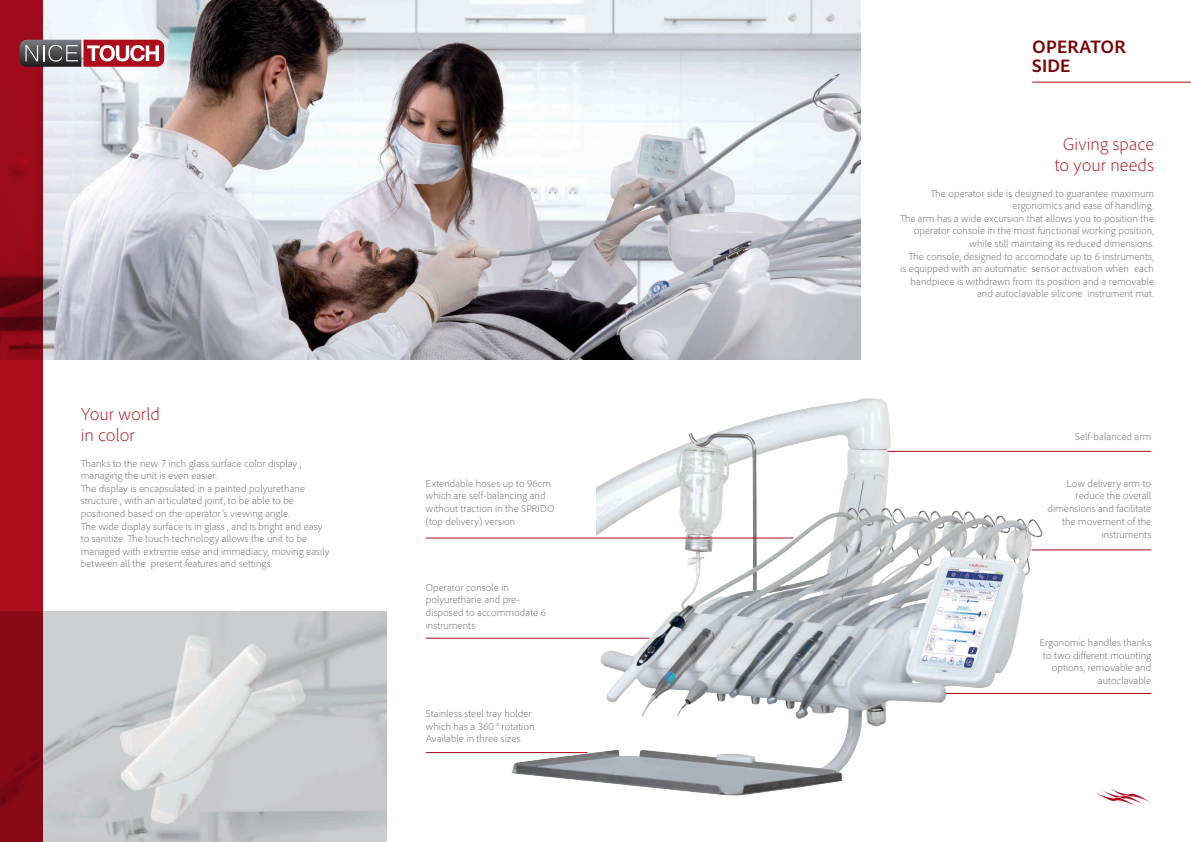
<style>
.page{position:relative;width:1191px;height:842px;background:#fff}
.page>*{position:absolute;margin:0;border:0;box-sizing:border-box;transform-origin:0 0}
.t1{font:700 19px/19px "Adobe Clean";letter-spacing:.005em;color:#7a0003}
.t2{font:300 18px "Adobe Clean";color:#ac0c1c}
.t3{font:300 10.5px/12.7px "Adobe Clean";color:#636366}
</style>
<div class="page">
<img style="left:499px;top:398px;width:546px;height:398px">
<div style="left:485px;top:382px;width:110px;height:243px;background:#fff"></div>
<img style="left:43px;top:612px;width:343px;height:230px">
<img style="left:43px;top:0;width:817px;height:359px">
<svg style="left:0;top:0;width:43px;height:842px;background:#960a18"></svg>
<svg style="left:20px;top:40px;width:144px;height:27px;background:#9a5861"></svg>
<hr style="left:1032px;top:82px;width:159px;height:1px;background:#ac0c1c">
<hr style="left:945px;top:693px;width:206px;height:1px;background:#ac0c1c">
<hr style="left:1031px;top:550px;width:120px;height:1px;background:#ac0c1c">
<hr style="left:887px;top:451px;width:264px;height:1px;background:#ac0c1c">
<hr style="left:426px;top:752px;width:161px;height:1px;background:#ac0c1c">
<hr style="left:426px;top:638px;width:223px;height:1px;background:#ac0c1c">
<hr style="left:426px;top:538px;width:367px;height:1px;background:#ac0c1c">
<svg style="left:1095px;top:789px;width:56px;height:17px"></svg>
<p class="t2" style="left:81px;top:403px;width:81px">Your world</p>
<p class="t2" style="left:81px;top:425px;width:56px">in color</p>
<p class="t3" style="left:81px;top:457px;width:222px">Thanks to the new 7 inch glass surface color display , managing the unit is even easier.</p>
<p class="t3" style="left:81px;top:482px;width:226px">The display is encapsulated in a painted polyurethane structure , with an articulated joint, to be able to be positioned based on the operator’s viewing angle.</p>
<p class="t3" style="left:81px;top:520px;width:250px">The wide display surface is in glass , and is bright and easy to sanitize. The touch technology allows the unit to be managed with extreme ease and immediacy, moving easily between all the present features and settings.</p>
<p class="t3" style="left:426px;top:477px;width:130px">Extendable hoses up to 96cm which are self-balancing and without traction in the SPRIDO (top delivery) version.</p>
<p class="t3" style="left:426px;top:581px;width:122px">Operator console in polyurethane and pre&shy;disposed to accommodate 6 instruments</p>
<p class="t3" style="left:426px;top:707px;width:112px">Stainless steel tray holder which has a 360 ° rotation.<br>Available in three sizes</p>
<p class="t1" style="left:1032px;top:37px;width:95px">OPERATOR<br>SIDE</p>
<p class="t2" style="left:1063px;top:133px;width:93px">Giving space</p>
<p class="t2" style="left:1054px;top:155px;width:101px">to your needs</p>
<p class="t3" style="left:930px;top:187px;width:225px;text-align:right">The operator side is designed to guarantee maximum ergonomics and ease of handling.</p>
<p class="t3" style="left:900px;top:212px;width:256px;text-align:right">The arm has a wide excursion that allows you to position the operator console in the most functional working position, while still maintaing its reduced dimensions.</p>
<p class="t3" style="left:900px;top:250px;width:255px;text-align:right">The console, designed to accomodate up to 6 instruments, is equipped with an automatic sensor activation when each handpiece is withdrawn from its position and a removable and autoclavable silicone instrument mat.</p>
<p class="t3" style="left:1075px;top:430px;width:78px">Self-balanced arm</p>
<p class="t3" style="left:1047px;top:477px;width:105px;text-align:right">Low delivery arm to reduce the overall dimensions and facilitate the movement of the instruments</p>
<p class="t3" style="left:1039px;top:636px;width:113px;text-align:right">Ergonomic handles thanks to two different mounting options, removable and autoclavable</p>
</div>
